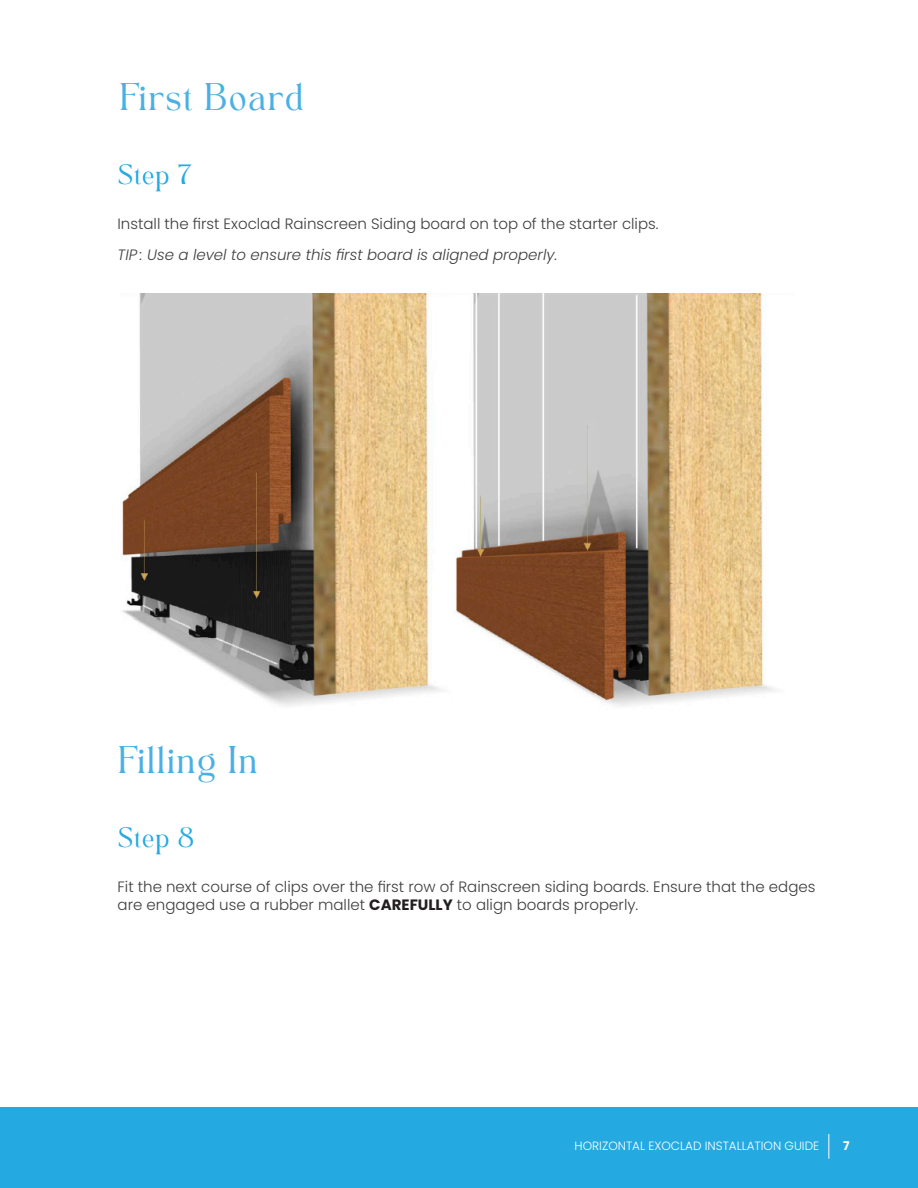
<style>
.page{position:relative;width:918px;height:1188px;background:#fff}
.page>*{position:absolute;margin:0;border:0;box-sizing:border-box;transform-origin:0 0}
.t1{font:27px "TAN Angleton";color:#4ab0e4}
.t2{font:19.5px "TAN Angleton";color:#24aae1}
.t3{font:300 15px/18px "Poppins";color:#3e3e3f}
.t4{font:italic 300 15px "Poppins";color:#3e3e3f}
.t5{font:300 12px "Poppins";color:#fff}
.t6{font:700 12px "Poppins";color:#fff}
.s1{font-weight:700;color:#231f20}
</style>
<div class="page">
<div style="left:0;top:1107px;width:918px;height:81px;background:#24aae1"></div>
<svg style="left:828px;top:1134px;width:1px;height:25px"></svg>
<img style="left:122px;top:294px;width:653px;height:412px">
<p class="t1" style="left:119px;top:85px;width:187px">First Board</p>
<p class="t2" style="left:118px;top:166px;width:77px">Step 7</p>
<p class="t3" style="left:118px;top:214px;width:543px">Install the first Exoclad Rainscreen Siding board on top of the starter clips.</p>
<p class="t4" style="left:118px;top:246px;width:441px">TIP : Use a level to ensure this first board is aligned properly.</p>
<p class="t1" style="left:118px;top:748px;width:142px">Filling In</p>
<p class="t2" style="left:118px;top:829px;width:78px">Step 8</p>
<p class="t3" style="left:118px;top:877px;width:699px">Fit the next course of clips over the first row of Rainscreen siding boards. Ensure that the edges are engaged use a rubber mallet <span class="s1">CAREFULLY</span> to align boards properly.</p>
<p class="t5" style="left:575px;top:1138px;width:246px">HORIZONTAL EXOCLAD INSTALLATION GUIDE</p>
<p class="t6" style="left:843px;top:1139px;width:8px">7</p>
</div>
